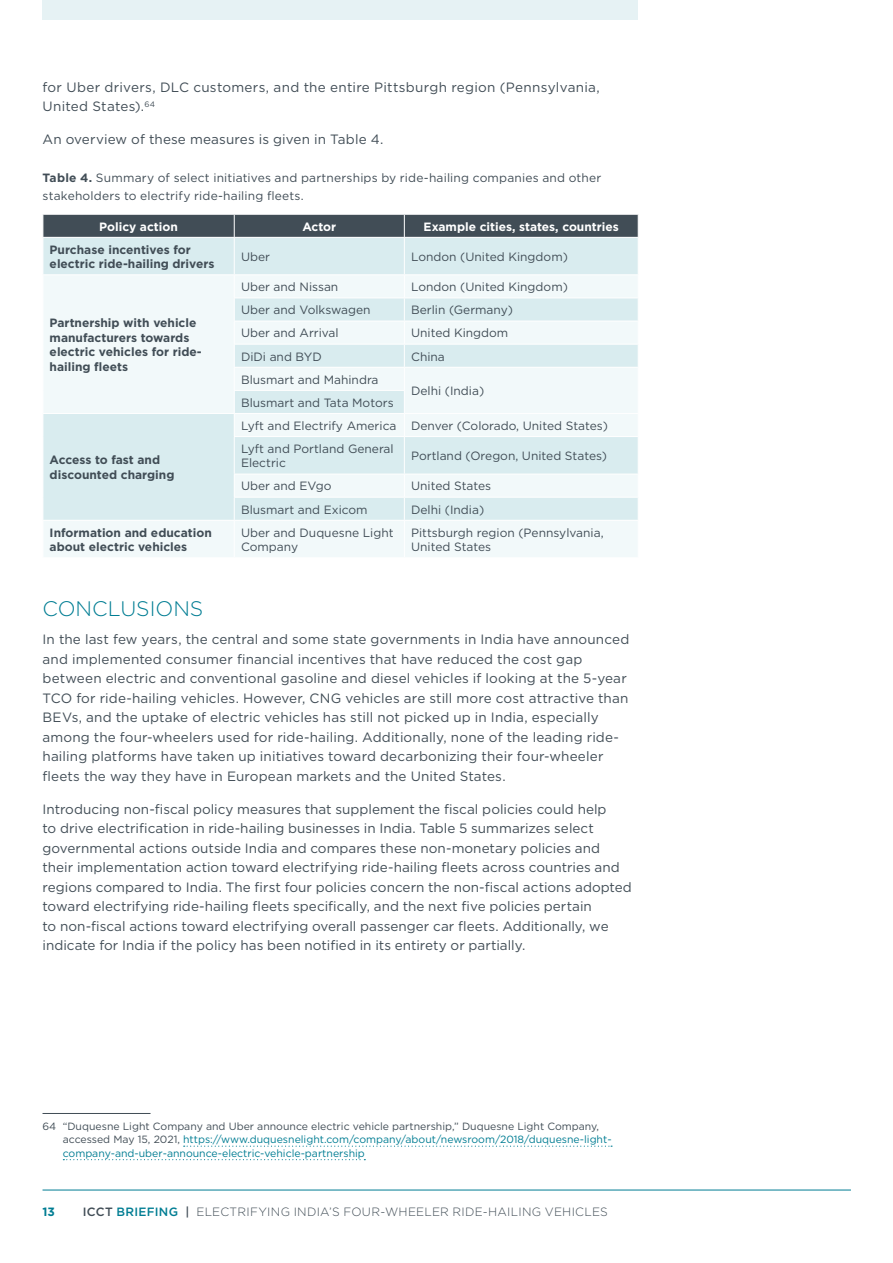
<style>
.page{position:relative;width:893px;height:1263px;background:#fff}
.page>*{position:absolute;margin:0;border:0;box-sizing:border-box;transform-origin:0 0}
.t1{font:300 21px "Gotham";color:#007d93}
.t2{font:13.5px/19.5px "Gotham";letter-spacing:.005em;color:#414d56}
.t3{font:12px/14.4px "Gotham";color:#414d56}
.t4{font:700 12px/14.4px "Gotham";color:#414d56}
.t5{font:300 12px "Gotham";letter-spacing:.02em;color:#414d56}
.t6{font:700 12px "Gotham";color:#fff}
.t7{font:700 12px "Gotham";color:#007d93}
.t8{font:10.5px/13.5px "Gotham";color:#007d93}
.s1{font-weight:700}
.s2{color:#414d56}
.s3{font-weight:500}
.s4{font-weight:500;color:#007d93}
</style>
<div class="page">
<hr style="left:43px;top:1190px;width:808px;height:1px;background:#007d93">
<div style="left:43px;top:0;width:595px;height:20px;background:#e6f2f4"></div>
<div style="left:44px;top:238px;width:594px;height:36px;background:#d9ecef"></div>
<svg style="left:44px;top:276px;width:594px;height:281px;fill:#f2f9fa"></svg>
<hr style="left:404px;top:238px;width:1px;height:36px;background:#fff">
<hr style="left:234px;top:298px;width:170px;height:1px;background:#fff">
<hr style="left:404px;top:298px;width:235px;height:1px;background:#fff">
<hr style="left:234px;top:321px;width:170px;height:1px;background:#fff">
<hr style="left:404px;top:321px;width:235px;height:1px;background:#fff">
<hr style="left:234px;top:344px;width:170px;height:1px;background:#fff">
<hr style="left:404px;top:344px;width:235px;height:1px;background:#fff">
<hr style="left:234px;top:367px;width:170px;height:1px;background:#fff">
<hr style="left:404px;top:367px;width:235px;height:1px;background:#fff">
<hr style="left:234px;top:390px;width:171px;height:1px;background:#fff">
<hr style="left:43px;top:413px;width:191px;height:1px;background:#fff">
<hr style="left:234px;top:413px;width:170px;height:1px;background:#fff">
<hr style="left:404px;top:413px;width:235px;height:1px;background:#fff">
<svg style="left:404px;top:276px;width:1px;height:160px"></svg>
<hr style="left:234px;top:436px;width:170px;height:1px;background:#fff">
<hr style="left:404px;top:436px;width:235px;height:1px;background:#fff">
<hr style="left:404px;top:437px;width:1px;height:37px;background:#fff">
<hr style="left:234px;top:474px;width:170px;height:1px;background:#fff">
<hr style="left:404px;top:474px;width:235px;height:1px;background:#fff">
<hr style="left:234px;top:497px;width:170px;height:1px;background:#fff">
<hr style="left:404px;top:497px;width:235px;height:1px;background:#fff">
<svg style="left:404px;top:475px;width:1px;height:45px"></svg>
<hr style="left:43px;top:520px;width:191px;height:1px;background:#fff">
<hr style="left:234px;top:520px;width:170px;height:1px;background:#fff">
<hr style="left:404px;top:520px;width:235px;height:1px;background:#fff">
<hr style="left:404px;top:521px;width:1px;height:36px;background:#fff">
<hr style="left:234px;top:238px;width:1px;height:36px;background:#fff">
<svg style="left:43px;top:414px;width:1px;height:23px"></svg>
<svg style="left:234px;top:276px;width:1px;height:160px"></svg>
<hr style="left:234px;top:437px;width:1px;height:37px;background:#fff">
<svg style="left:43px;top:474px;width:1px;height:46px"></svg>
<svg style="left:234px;top:475px;width:1px;height:45px"></svg>
<hr style="left:234px;top:521px;width:1px;height:36px;background:#fff">
<svg style="left:43px;top:214px;width:596px;height:23px;background:#4a555e"></svg>
<hr style="left:43px;top:1113px;width:108px;height:1px;background:#414d56">
<svg style="left:184px;top:1145px;width:428px;height:2px"></svg>
<svg style="left:63px;top:1159px;width:302px;height:1px"></svg>
<p class="t2" style="left:43px;top:77px;width:559px">for Uber drivers, DLC customers, and the entire Pittsburgh region (Pennsylvania,<br>United States).<sup>64</sup></p>
<p class="t2" style="left:43px;top:129px;width:342px">An overview of these measures is given in Table 4.</p>
<p class="t3" style="left:43px;top:169px;width:560px;line-height:18px"><span class="s1">Table 4.</span> Summary of select initiatives and partnerships by ride-hailing companies and other stakeholders to electrify ride-hailing fleets.</p>
<p class="t6" style="left:99px;top:218px;width:80px">Policy action</p>
<p class="t6" style="left:302px;top:218px;width:35px">Actor</p>
<p class="t6" style="left:424px;top:218px;width:197px">Example cities, states, countries</p>
<p class="t4" style="left:50px;top:242px;width:166px">Purchase incentives for electric ride-hailing drivers</p>
<p class="t3" style="left:241px;top:249px;width:31px">Uber</p>
<p class="t3" style="left:411px;top:249px;width:158px">London (United Kingdom)</p>
<p class="t4" style="left:50px;top:316px;width:154px">Partnership with vehicle manufacturers towards electric vehicles for ride&shy;hailing fleets</p>
<p class="t4" style="left:50px;top:453px;width:126px">Access to fast and discounted charging</p>
<p class="t3" style="left:241px;top:279px;width:99px">Uber and Nissan</p>
<p class="t3" style="left:411px;top:279px;width:158px">London (United Kingdom)</p>
<p class="t3" style="left:241px;top:303px;width:131px">Uber and Volkswagen</p>
<p class="t3" style="left:411px;top:303px;width:103px">Berlin (Germany)</p>
<p class="t3" style="left:241px;top:326px;width:99px">Uber and Arrival</p>
<p class="t3" style="left:411px;top:326px;width:99px">United Kingdom</p>
<p class="t3" style="left:241px;top:349px;width:82px">DiDi and BYD</p>
<p class="t3" style="left:411px;top:349px;width:35px">China</p>
<p class="t3" style="left:241px;top:372px;width:139px">Blusmart and Mahindra</p>
<p class="t3" style="left:411px;top:383px;width:75px">Delhi (India)</p>
<p class="t3" style="left:241px;top:395px;width:154px">Blusmart and Tata Motors</p>
<p class="t3" style="left:241px;top:414px;width:368px;line-height:23.1px">Lyft and Electrify America Denver (Colorado, United States)<br>Lyft and Portland General</p>
<p class="t3" style="left:241px;top:456px;width:46px">Electric</p>
<p class="t3" style="left:411px;top:448px;width:197px">Portland (Oregon, United States)</p>
<p class="t3" style="left:241px;top:479px;width:92px">Uber and EVgo</p>
<p class="t3" style="left:411px;top:479px;width:82px">United States</p>
<p class="t3" style="left:241px;top:502px;width:128px">Blusmart and Exicom</p>
<p class="t3" style="left:411px;top:502px;width:75px">Delhi (India)</p>
<p class="t4" style="left:50px;top:525px;width:164px">Information and education about electric vehicles</p>
<p class="t3" style="left:241px;top:525px;width:154px">Uber and Duquesne Light<br>Company</p>
<p class="t3" style="left:411px;top:525px;width:194px">Pittsburgh region (Pennsylvania,<br>United States</p>
<h1 class="t1" style="left:43px;top:596px;width:162px">CONCLUSIONS</h1>
<p class="t2" style="left:43px;top:629px;width:588px">In the last few years, the central and some state governments in India have announced and implemented consumer financial incentives that have reduced the cost gap between electric and conventional gasoline and diesel vehicles if looking at the 5-year TCO for ride-hailing vehicles. However, CNG vehicles are still more cost attractive than BEVs, and the uptake of electric vehicles has still not picked up in India, especially among the four-wheelers used for ride-hailing. Additionally, none of the leading ride&shy;hailing platforms have taken up initiatives toward decarbonizing their four-wheeler fleets the way they have in European markets and the United States.</p>
<p class="t2" style="left:43px;top:799px;width:591px">Introducing non-fiscal policy measures that supplement the fiscal policies could help<br>to drive electrification in ride-hailing businesses in India. Table 5 summarizes select governmental actions outside India and compares these non-monetary policies and their implementation action toward electrifying ride-hailing fleets across countries and regions compared to India. The first four policies concern the non-fiscal actions adopted toward electrifying ride-hailing fleets specifically, and the next five policies pertain<br>to non-fiscal actions toward electrifying overall passenger car fleets. Additionally, we indicate for India if the policy has been notified in its entirety or partially.</p>
<p class="t8" style="left:63px;top:1119px;width:550px;text-indent:-20px"><span class="s2">64 “Duquesne Light Company and Uber announce electric vehicle partnership,” Duquesne Light Company, accessed May 15, 2021,</span> https://www.duquesnelight.com/company/about/newsroom/2018/duquesne-light&shy;company-and-uber-announce-electric-vehicle-partnership</p>
<p class="t7" style="left:43px;top:1203px;width:14px">13</p>
<p class="t5" style="left:83px;top:1204px;width:527px"><span class="s3">ICCT</span> <span class="s4">BRIEFING</span> <span class="s3">|</span> ELECTRIFYING INDIA’S FOUR-WHEELER RIDE-HAILING VEHICLES</p>
</div>
